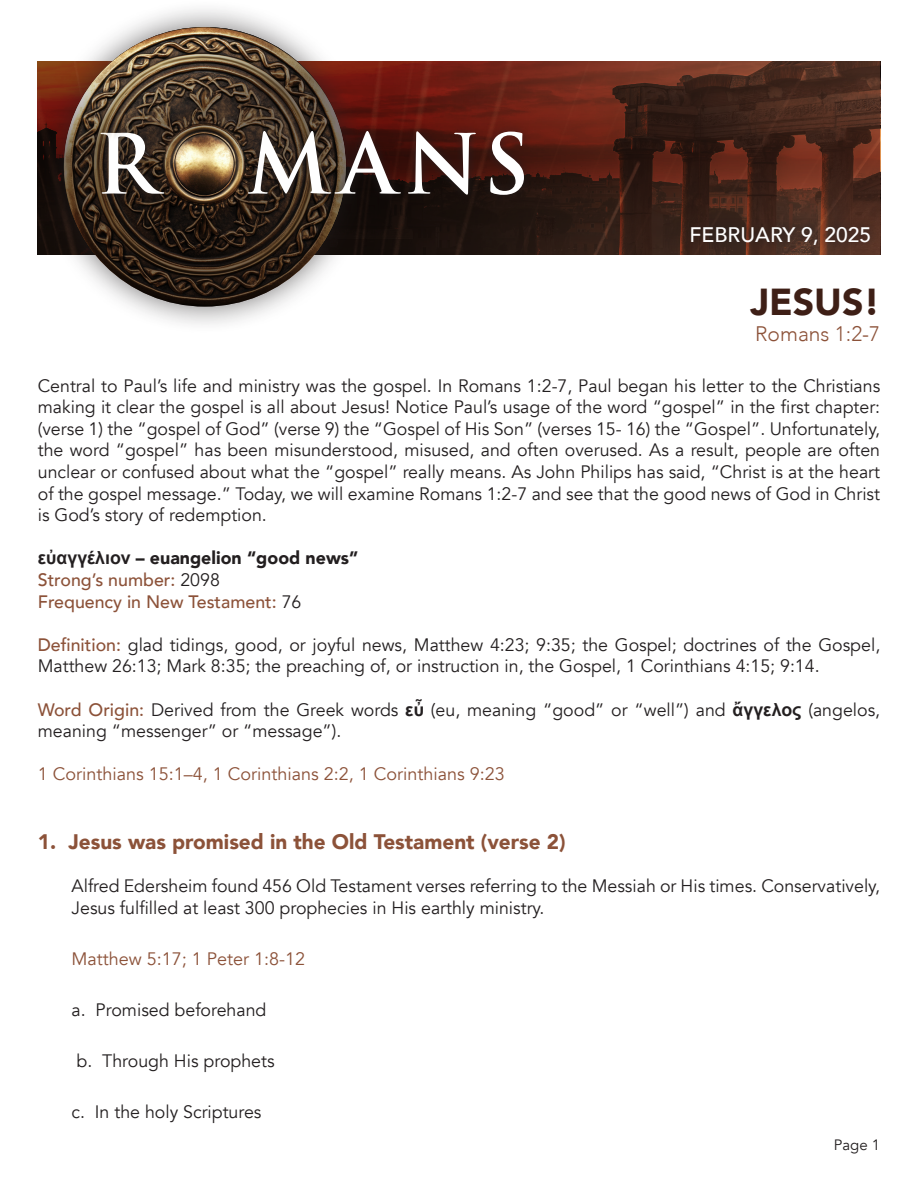
<style>
.page{position:relative;width:918px;height:1188px;background:#fff}
.page>*{position:absolute;margin:0;border:0;box-sizing:border-box;transform-origin:0 0}
.t1{font:700 80.7px "Trajan Pro";color:#fff}
.t2{font:900 37.5px "Avenir";color:#3e1f16}
.t3{font:900 21px "Avenir";color:#8c5239}
.t4{font:500 21px "Avenir";color:#fff}
.t5{font:300 21px "Avenir";color:#8c5239}
.t6{font:18px/21.6px "Avenir";color:#231f20}
.t7{font:18px "Avenir";color:#8c5239}
.t8{font:500 18px "Avenir";color:#8c5239}
.t9{font:900 18px "Avenir";color:#231f20}
.t10{font:15px "Avenir";color:#231f20}
.s1{font-family:"Arial";font-weight:700}
.s2{font-weight:400;color:#231f20}
.s3{font-weight:500;color:#8c5239}
</style>
<div class="page">
<svg style="left:374px;top:61px;width:506px;height:194px;background:#492117"></svg>
<div style="left:36px;top:0;width:338px;height:334px;background:#231f20;opacity:.62"></div>
<img style="left:64px;top:27px;width:282px;height:280px">
<svg style="left:64px;top:27px;width:282px;height:280px;background:#423325"></svg>
<div style="left:92px;top:123px;width:441px;height:81px;background:#231f20;opacity:.75"></div>
<div style="left:682px;top:217px;width:197px;height:37px;background:#231f20;opacity:.75"></div>
<p class="t1" style="left:95px;top:114px;width:436px">R MANS</p>
<p class="t4" style="left:690px;top:217px;width:183px">FEBRUARY 9, 2025</p>
<p class="t2" style="left:750px;top:270px;width:131px">JESUS!</p>
<p class="t5" style="left:755px;top:321px;width:127px">Romans 1:2-7</p>
<p class="t6" style="left:38px;top:375px;width:844px;text-align:justify">Central to Paul’s life and ministry was the gospel. In Romans 1:2-7, Paul began his letter to the Christians making it clear the gospel is all about Jesus! Notice Paul’s usage of the word “gospel” in the first chapter: (verse 1) the “gospel of God” (verse 9) the “Gospel of His Son” (verses 15- 16) the “Gospel”. Unfortunately, the word “gospel” has been misunderstood, misused, and often overused. As a result, people are often unclear or confused about what the “gospel” really means. As John Philips has said, “Christ is at the heart of the gospel message.” Today, we will examine Romans 1:2-7 and see that the good news of God in Christ is God’s story of redemption.</p>
<p class="t9" style="left:38px;top:543px;width:322px"><span class="s1">εὐαγγέλιον</span> – euangelion “good news”</p>
<p class="t8" style="left:38px;top:564px;width:184px">Strong’s number: <span class="s2">2098</span></p>
<p class="t8" style="left:38px;top:586px;width:265px">Frequency in New Testament: <span class="s2">76</span></p>
<p class="t6" style="left:38px;top:634px;width:844px"><span class="s3">Definition:</span> glad tidings, good, or joyful news, Matthew 4:23; 9:35; the Gospel; doctrines of the Gospel,<br>Matthew 26:13; Mark 8:35; the preaching of, or instruction in, the Gospel, 1 Corinthians 4:15; 9:14.</p>
<p class="t6" style="left:38px;top:699px;width:844px"><span class="s3">Word Origin:</span> Derived from the Greek words <span class="s1">εὖ</span> (eu, meaning “good” or “well”) and <span class="s1">ἄγγελος</span> (angelos, meaning “messenger” or “message”).</p>
<p class="t7" style="left:38px;top:764px;width:469px">1 Corinthians 15:1–4, 1 Corinthians 2:2, 1 Corinthians 9:23</p>
<p class="t3" style="left:38px;top:824px;width:529px">1. Jesus was promised in the Old Testament (verse 2)</p>
<p class="t6" style="left:72px;top:875px;width:810px">Alfred Edersheim found 456 Old Testament verses referring to the Messiah or His times. Conservatively,<br>Jesus fulfilled at least 300 prophecies in His earthly ministry.</p>
<p class="t7" style="left:72px;top:948px;width:235px">Matthew 5:17; 1 Peter 1:8-12</p>
<p class="t6" style="left:72px;top:999px;width:196px">a. Promised beforehand</p>
<p class="t6" style="left:76px;top:1050px;width:200px">b. Through His prophets</p>
<p class="t6" style="left:72px;top:1101px;width:192px">c. In the holy Scriptures</p>
<p class="t10" style="left:834px;top:1136px;width:48px">Page 1</p>
</div>
